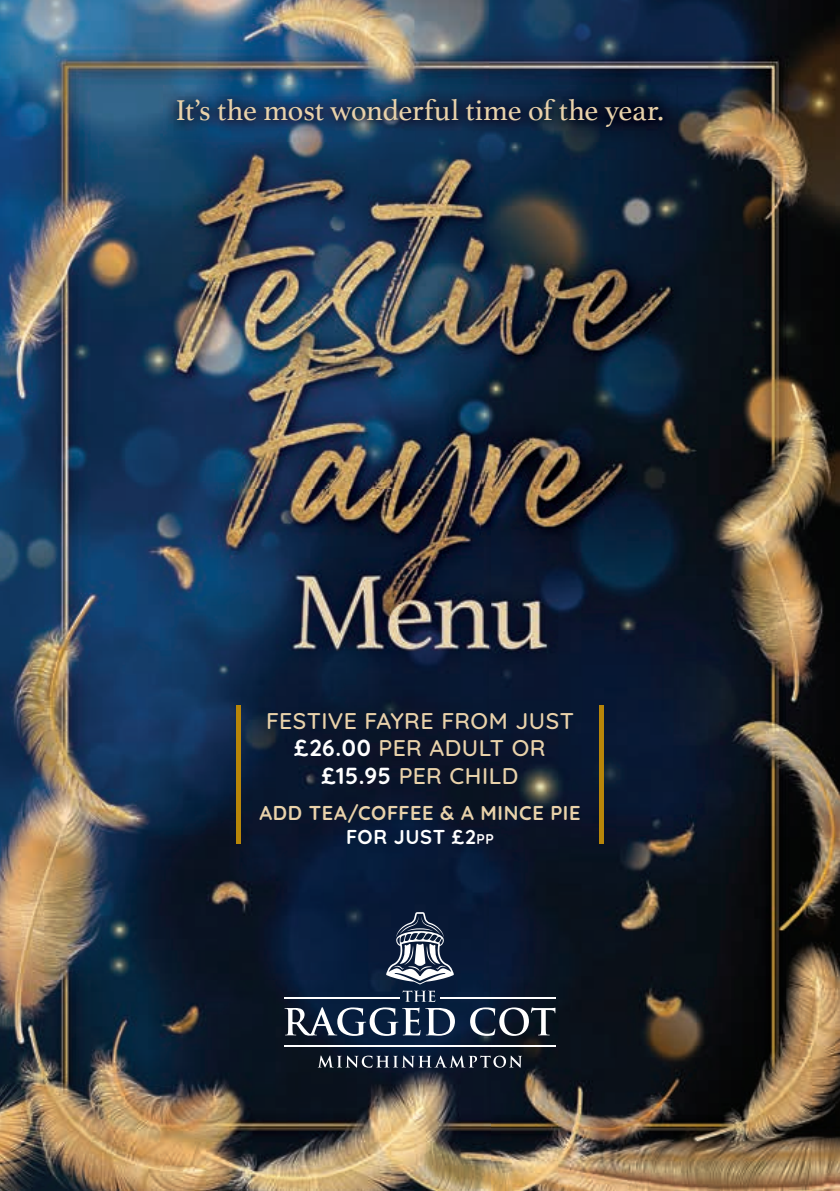
<style>
.page{position:relative;width:840px;height:1191px;background:#fff}
.page>*{position:absolute;margin:0;border:0;box-sizing:border-box;transform-origin:0 0}
.t1{font:30px "Athelas";letter-spacing:-.015em;color:#e9d2aa}
.t2{font:500 23.2px/27.8px "Quicksand";letter-spacing:.015em;color:#e9d2aa;text-align:center}
.t3{font:700 20px/24px "Quicksand";letter-spacing:.03em;color:#e9d2aa;text-align:center}
.s1{font-weight:700;color:#fff}
.s2{color:#fff}
.s3{font-size:14px;color:#fff}
</style>
<div class="page">
<img style="left:0;top:0;width:839px;height:1191px">
<img style="left:163px;top:86px;width:514px;height:55px">
<hr style="left:237px;top:705px;width:4px;height:139px;background:#b88609">
<svg style="left:598px;top:705px;width:4px;height:139px"></svg>
<hr style="left:284px;top:997px;width:115px;height:1px;background:#fff">
<hr style="left:440px;top:997px;width:115px;height:1px;background:#fff">
<hr style="left:284px;top:1044px;width:271px;height:2px;background:#fff">
<svg style="left:386px;top:912px;width:67px;height:72px"></svg>
<svg style="left:284px;top:1007px;width:170px;height:29px"></svg>
<svg style="left:470px;top:1007px;width:85px;height:29px"></svg>
<svg style="left:402px;top:990px;width:33px;height:11px"></svg>
<svg style="left:317px;top:1055px;width:205px;height:12px;background:#464f5d"></svg>
<p class="t1" style="left:176px;top:86px;width:489px">It’s the most wonderful time of the year.</p>
<p class="t2" style="left:266px;top:704px;width:309px">FESTIVE FAYRE FROM JUST <span class="s1">£26.00</span> PER ADULT OR <span class="s1">£15.95</span> PER CHILD</p>
<p class="t3" style="left:259px;top:799px;width:322px">ADD TEA/COFFEE &amp; A MINCE PIE<br><span class="s2">FOR JUST £2</span><span class="s3">PP</span></p>
</div>
